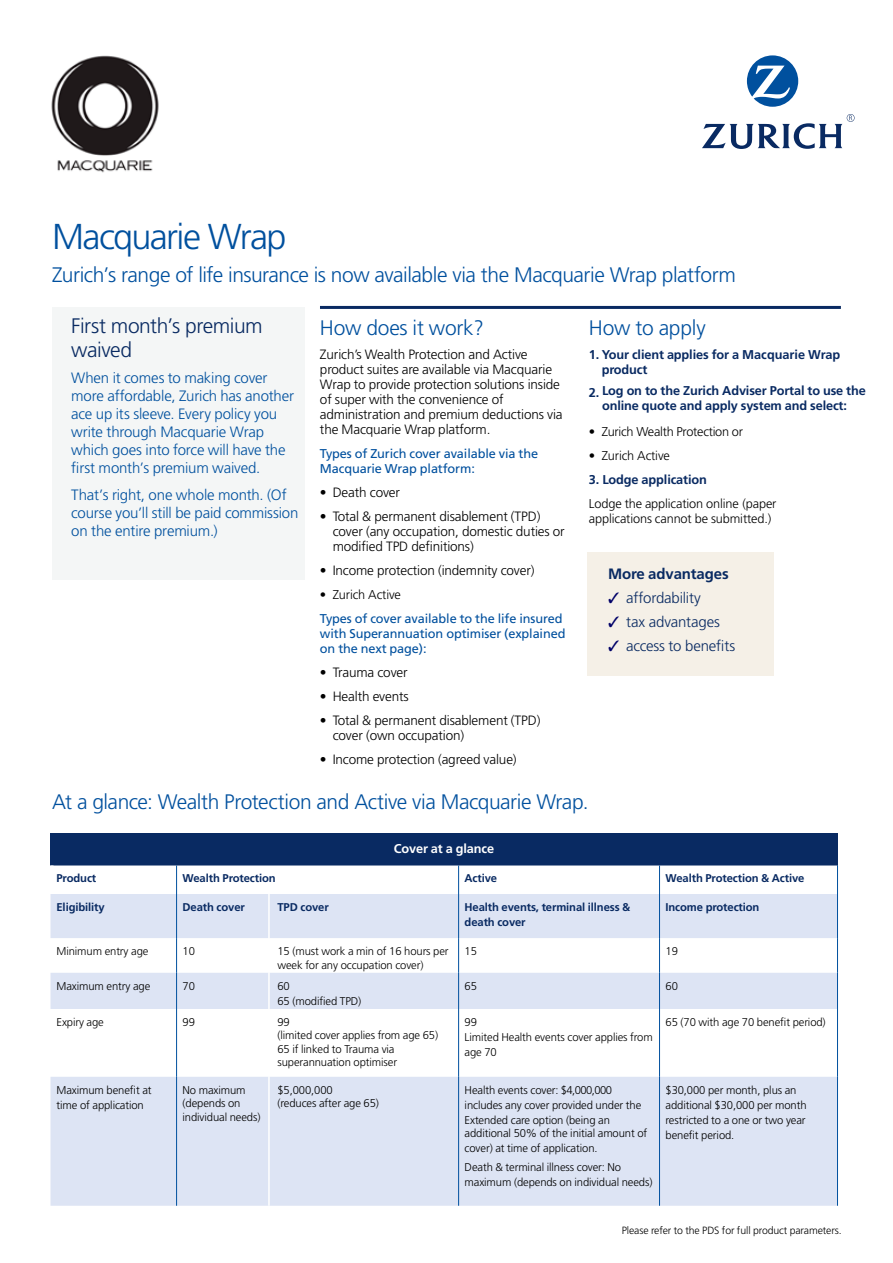
<style>
.page{position:relative;width:893px;height:1263px;background:#fff}
.page>*{position:absolute;margin:0;border:0;box-sizing:border-box;transform-origin:0 0}
.t1{font:300 36px "Frutiger LT Std";letter-spacing:-.045em;color:#00509e}
.t2{font:300 21px "Frutiger LT Std";letter-spacing:-.02em;color:#00509e}
.t3{font:300 21px/24px "Frutiger";letter-spacing:-.02em;color:#092a62}
.t4{font:300 15px/18px "Frutiger LT Std";letter-spacing:-.01em;color:#00509e}
.t5{font:300 15px "Frutiger LT Std";letter-spacing:-.01em;color:#092a62}
.t6{font:700 15px "Frutiger LT Pro";letter-spacing:-.01em;color:#092a62}
.t7{font:300 13.5px/15px "Frutiger LT Std";letter-spacing:-.01em;color:#000}
.t8{font:12.75px/15px "Frutiger";letter-spacing:-.01em;color:#00509e}
.t9{font:300 12.75px/15px "Frutiger LT Std";letter-spacing:-.01em;color:#000}
.t10{font:700 12.75px/14.7px "Frutiger LT";letter-spacing:-.01em;color:#092a62}
.t11{font:700 12.75px/15px "Frutiger LT Pro";letter-spacing:-.01em;color:#092a62}
.t12{font:700 12.75px "Frutiger LT Pro";letter-spacing:-.01em;color:#fff}
.t13{font:300 11.25px/15px "Frutiger LT Std";letter-spacing:-.01em;color:#000}
.t14{font:700 11.25px/15px "Frutiger LT Pro";letter-spacing:-.01em;color:#092a62}
.t15{font:300 10.5px "Frutiger LT Std";letter-spacing:-.01em;color:#000}
.s1{color:#000068}
</style>
<div class="page">
<div style="left:52px;top:307px;width:253px;height:273px;background:#f4f6f6"></div>
<img style="left:51px;top:55px;width:108px;height:118px">
<hr style="left:320px;top:306px;width:521px;height:3px;background:#092a62">
<div style="left:588px;top:552px;width:186px;height:124px;background:#f5f0e7"></div>
<div style="left:51px;top:833px;width:786px;height:32px;background:#092a62"></div>
<svg style="left:54px;top:865px;width:783px;height:29px"></svg>
<svg style="left:51px;top:894px;width:786px;height:312px;fill:#dde4f4"></svg>
<svg style="left:837px;top:865px;width:1px;height:29px"></svg>
<hr style="left:837px;top:894px;width:1px;height:44px;background:#00509e">
<hr style="left:837px;top:938px;width:1px;height:35px;background:#00509e">
<hr style="left:837px;top:973px;width:1px;height:36px;background:#00509e">
<hr style="left:837px;top:1009px;width:1px;height:68px;background:#00509e">
<hr style="left:837px;top:1077px;width:1px;height:129px;background:#00509e">
<svg style="left:176px;top:865px;width:1px;height:29px"></svg>
<hr style="left:176px;top:894px;width:1px;height:44px;background:#00509e">
<hr style="left:176px;top:938px;width:1px;height:35px;background:#00509e">
<hr style="left:176px;top:973px;width:1px;height:36px;background:#00509e">
<hr style="left:176px;top:1009px;width:1px;height:68px;background:#00509e">
<hr style="left:176px;top:1077px;width:1px;height:129px;background:#00509e">
<svg style="left:458px;top:865px;width:1px;height:29px"></svg>
<hr style="left:458px;top:894px;width:1px;height:44px;background:#00509e">
<hr style="left:458px;top:938px;width:1px;height:35px;background:#00509e">
<hr style="left:458px;top:973px;width:1px;height:36px;background:#00509e">
<hr style="left:458px;top:1009px;width:1px;height:68px;background:#00509e">
<hr style="left:458px;top:1077px;width:1px;height:129px;background:#00509e">
<svg style="left:659px;top:865px;width:1px;height:29px"></svg>
<hr style="left:659px;top:894px;width:1px;height:44px;background:#00509e">
<hr style="left:659px;top:938px;width:1px;height:35px;background:#00509e">
<hr style="left:659px;top:973px;width:1px;height:36px;background:#00509e">
<hr style="left:659px;top:1009px;width:1px;height:68px;background:#00509e">
<hr style="left:659px;top:1077px;width:1px;height:129px;background:#00509e">
<hr style="left:268px;top:894px;width:2px;height:44px;background:#fff">
<hr style="left:268px;top:938px;width:2px;height:35px;background:#fff">
<hr style="left:268px;top:973px;width:2px;height:36px;background:#fff">
<hr style="left:268px;top:1009px;width:2px;height:68px;background:#fff">
<hr style="left:268px;top:1077px;width:2px;height:129px;background:#fff">
<svg style="left:747px;top:55px;width:51px;height:52px"></svg>
<svg style="left:702px;top:114px;width:152px;height:35px"></svg>
<h1 class="t1" style="left:52px;top:216px;width:236px">Macquarie Wrap</h1>
<h2 class="t2" style="left:52px;top:263px;width:685px">Zurich’s range of life insurance is now available via the Macquarie Wrap platform</h2>
<h2 class="t3" style="left:71px;top:314px;width:193px">First month’s premium waived</h2>
<h3 class="t4" style="left:71px;top:369px;width:224px">When it comes to making cover more affordable, Zurich has another ace up its sleeve. Every policy you write through Macquarie Wrap which goes into force will have the first month’s premium waived.</h3>
<h3 class="t4" style="left:71px;top:486px;width:229px">That’s right, one whole month. (Of course you’ll still be paid commission on the entire premium.)</h3>
<h2 class="t2" style="left:320px;top:316px;width:166px">How does it work?</h2>
<p class="t7" style="left:320px;top:347px;width:244px">Zurich’s Wealth Protection and Active product suites are available via Macquarie Wrap to provide protection solutions inside of super with the convenience of administration and premium deductions via the Macquarie Wrap platform.</p>
<p class="t8" style="left:320px;top:446px;width:220px">Types of Zurich cover available via the<br>Macquarie Wrap platform:</p>
<p class="t7" style="left:320px;top:485px;width:82px">• Death cover</p>
<p class="t7" style="left:333px;top:509px;width:233px;text-indent:-13px">• Total &amp; permanent disablement (TPD) cover (any occupation, domestic duties or modified TPD definitions)</p>
<p class="t7" style="left:320px;top:563px;width:216px">• Income protection (indemnity cover)</p>
<p class="t9" style="left:320px;top:587px;width:82px">• Zurich Active</p>
<p class="t8" style="left:320px;top:611px;width:247px">Types of cover available to the life insured with Superannuation optimiser (explained on the next page):</p>
<p class="t7" style="left:320px;top:665px;width:89px">• Trauma cover</p>
<p class="t7" style="left:320px;top:689px;width:90px">• Health events</p>
<p class="t7" style="left:333px;top:713px;width:209px;text-indent:-13px">• Total &amp; permanent disablement (TPD) cover (own occupation)</p>
<p class="t7" style="left:320px;top:752px;width:198px">• Income protection (agreed value)</p>
<h2 class="t2" style="left:589px;top:316px;width:118px">How to apply</h2>
<p class="t11" style="left:602px;top:347px;width:240px;text-indent:-13px">1. Your client applies for a Macquarie Wrap product</p>
<p class="t11" style="left:589px;top:385px;width:12px">2.</p>
<p class="t9" style="left:589px;top:425px;width:156px">• Zurich Wealth Protection or</p>
<p class="t9" style="left:589px;top:449px;width:82px">• Zurich Active</p>
<p class="t11" style="left:589px;top:472px;width:120px">3. Lodge application</p>
<p class="t9" style="left:589px;top:497px;width:189px">Lodge the application online (paper applications cannot be submitted.)</p>
<p class="t10" style="left:602px;top:383px;width:265px">Log on to the Zurich Adviser Portal to use the online quote and apply system and select:</p>
<h3 class="t6" style="left:608px;top:565px;width:122px">More advantages</h3>
<h3 class="t5" style="left:608px;top:590px;width:94px"><span class="s1">✓</span> affordability</h3>
<h3 class="t5" style="left:608px;top:614px;width:113px"><span class="s1">✓</span> tax advantages</h3>
<h3 class="t5" style="left:608px;top:638px;width:129px"><span class="s1">✓</span> access to benefits</h3>
<h2 class="t2" style="left:52px;top:790px;width:538px">At a glance: Wealth Protection and Active via Macquarie Wrap.</h2>
<p class="t12" style="left:394px;top:841px;width:102px">Cover at a glance</p>
<p class="t14" style="left:57px;top:871px;width:41px">Product</p>
<p class="t14" style="left:183px;top:871px;width:95px">Wealth Protection</p>
<p class="t14" style="left:465px;top:871px;width:34px">Active</p>
<p class="t14" style="left:665px;top:871px;width:140px">Wealth Protection &amp; Active</p>
<p class="t14" style="left:57px;top:899px;width:50px">Eligibility</p>
<p class="t14" style="left:183px;top:899px;width:64px">Death cover</p>
<p class="t14" style="left:277px;top:899px;width:53px">TPD cover</p>
<p class="t14" style="left:465px;top:899px;width:167px">Health events, terminal illness &amp; death cover</p>
<p class="t14" style="left:665px;top:899px;width:95px">Income protection</p>
<p class="t13" style="left:57px;top:944px;width:93px">Minimum entry age</p>
<p class="t13" style="left:183px;top:944px;width:14px">10</p>
<p class="t13" style="left:277px;top:944px;width:173px;line-height:13.5px">15 (must work a min of 16 hours per week for any occupation cover)</p>
<p class="t13" style="left:465px;top:944px;width:14px">15</p>
<p class="t13" style="left:665px;top:944px;width:14px">19</p>
<p class="t13" style="left:57px;top:978px;width:95px">Maximum entry age</p>
<p class="t13" style="left:183px;top:978px;width:14px">70</p>
<p class="t13" style="left:277px;top:978px;width:85px">60<br>65 (modified TPD)</p>
<p class="t13" style="left:465px;top:978px;width:14px">65</p>
<p class="t13" style="left:665px;top:978px;width:14px">60</p>
<p class="t13" style="left:57px;top:1015px;width:49px">Expiry age</p>
<p class="t13" style="left:183px;top:1015px;width:14px">99</p>
<p class="t13" style="left:277px;top:1015px;width:162px;line-height:13.5px">99<br>(limited cover applies from age 65)<br>65 if linked to Trauma via superannuation optimiser</p>
<p class="t13" style="left:465px;top:1015px;width:190px">99<br>Limited Health events cover applies from age 70</p>
<p class="t13" style="left:665px;top:1015px;width:162px">65 (70 with age 70 benefit period)</p>
<p class="t13" style="left:57px;top:1082px;width:97px">Maximum benefit at time of application</p>
<p class="t13" style="left:183px;top:1083px;width:79px;line-height:13.5px">No maximum (depends on individual needs)</p>
<p class="t13" style="left:277px;top:1083px;width:103px;line-height:13.5px">$5,000,000<br>(reduces after age 65)</p>
<p class="t13" style="left:465px;top:1082px;width:178px">Health events cover: $4,000,000 includes any cover provided under the<br>Extended care option (being an</p>
<p class="t13" style="left:465px;top:1126px;width:184px">additional 50% of the initial amount of cover) at time of application.</p>
<p class="t13" style="left:465px;top:1160px;width:189px">Death &amp; terminal illness cover: No maximum (depends on individual needs)</p>
<p class="t13" style="left:665px;top:1082px;width:143px">$30,000 per month, plus an additional $30,000 per month restricted to a one or two year benefit period.</p>
<p class="t15" style="left:622px;top:1225px;width:222px">Please refer to the PDS for full product parameters.</p>
</div>
